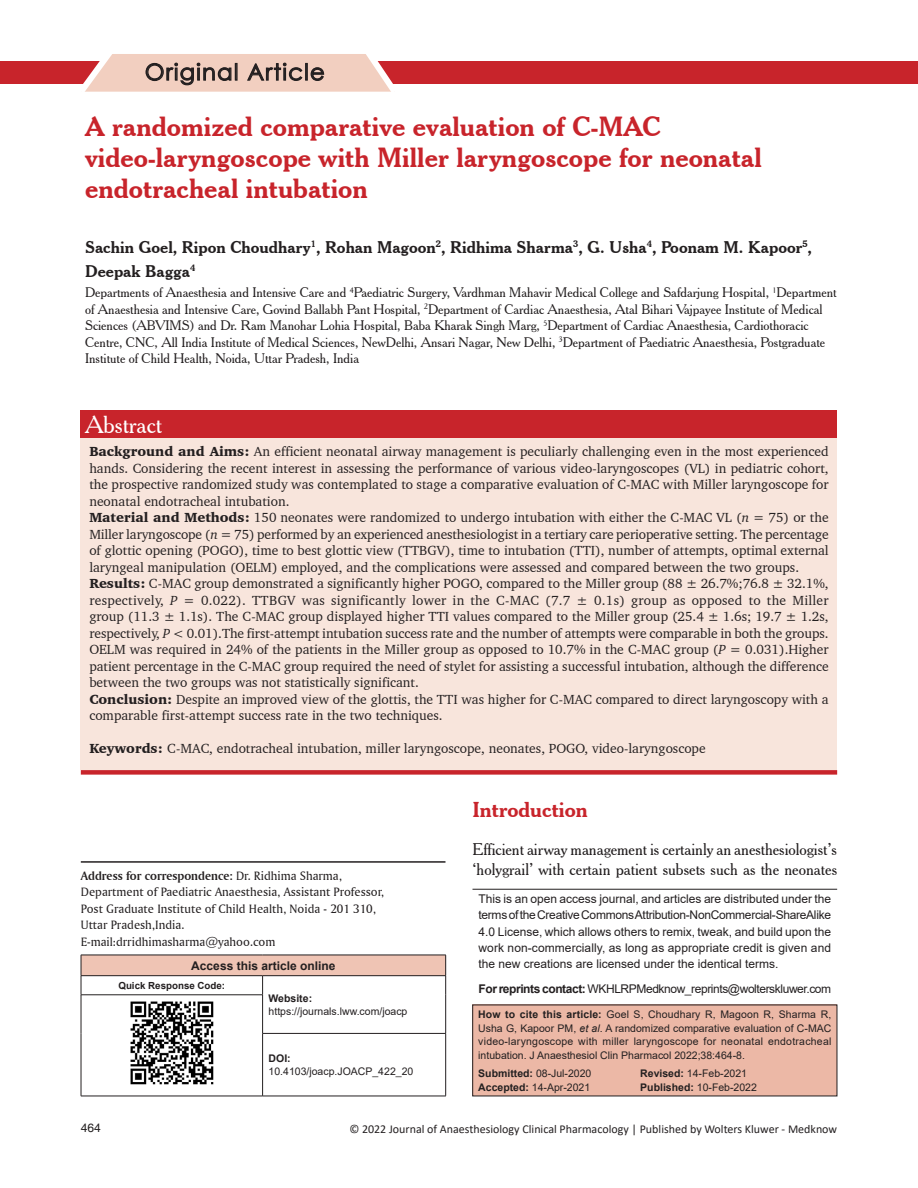
<style>
.page{position:relative;width:918px;height:1188px;background:#fff}
.page>*{position:absolute;margin:0;border:0;box-sizing:border-box;transform-origin:0 0}
.AT{font:700 27px/30.8px "Cheltenham BT";color:#c8242b}
.ABSH{font:24px "Cheltenham BT";color:#fff}
.AH{font:22.5px "Century Gothic";letter-spacing:.06em;color:#231f20}
.t1{font:700 21px "Cheltenham BT";color:#c8242b}
.TX{font:16.5px/19.5px "Cheltenham BT";letter-spacing:-.005em;color:#231f20}
.AU{font:700 16.5px/24px "Cheltenham BT";color:#231f20}
.ABS{font:13.5px/16.5px "Charter BT";color:#231f20;text-align:justify}
.AFF{font:13.5px/16.5px "Cheltenham BT";color:#231f20}
.KWD{font:13.5px "Charter BT";color:#231f20}
.ADD{font:12.75px/16.5px "Amerigo BT Roman A";color:#231f20}
.C{font:12px/16.2px "Arial";color:#231f20;text-align:justify}
.t2{font:12px "Calibri";color:#231f20}
.C-2{font:12px "Arial";letter-spacing:-.035em;color:#231f20}
.AAO{font:700 12px "Arial";color:#231f20}
.t3{font:12px "Helvetica";color:#231f20}
.HTC{font:10.5px/13.6px "Arial";color:#231f20;text-align:justify}
.HIS{font:10.5px "Arial";color:#231f20}
.Web{font:10.5px/13.5px "Arial";color:#231f20}
.QRC{font:700 9.75px "Arial";color:#231f20}
.s1{font-weight:900}
.s2{font-style:italic}
.s3{font-family:"Amerigo BT Bold A"}
.s4{font-weight:700}
</style>
<div class="page">
<hr style="left:81px;top:861px;width:364px;height:2px;background:#231f20">
<div style="left:81px;top:955px;width:365px;height:21px;background:#efc4b4"></div>
<hr style="left:81px;top:1096px;width:182px;height:1px;background:#231f20">
<hr style="left:81px;top:955px;width:182px;height:1px;background:#231f20">
<hr style="left:263px;top:955px;width:183px;height:1px;background:#231f20">
<hr style="left:81px;top:975px;width:182px;height:1px;background:#231f20">
<svg style="left:81px;top:955px;width:1px;height:40px"></svg>
<hr style="left:263px;top:975px;width:183px;height:1px;background:#231f20">
<svg style="left:445px;top:955px;width:1px;height:40px"></svg>
<hr style="left:445px;top:995px;width:1px;height:38px;background:#231f20">
<hr style="left:81px;top:995px;width:182px;height:1px;background:#231f20">
<hr style="left:81px;top:995px;width:1px;height:38px;background:#231f20">
<hr style="left:81px;top:1033px;width:1px;height:63px;background:#231f20">
<hr style="left:262px;top:1033px;width:184px;height:1px;background:#231f20">
<hr style="left:445px;top:1034px;width:1px;height:62px;background:#231f20">
<hr style="left:263px;top:1096px;width:183px;height:1px;background:#231f20">
<svg style="left:262px;top:976px;width:1px;height:19px"></svg>
<hr style="left:262px;top:995px;width:1px;height:38px;background:#231f20">
<hr style="left:262px;top:1034px;width:1px;height:62px;background:#231f20">
<img style="left:130px;top:1001px;width:84px;height:84px">
<div style="left:81px;top:437px;width:756px;height:333px;background:#f8e5dc"></div>
<div style="left:81px;top:770px;width:756px;height:5px;background:#c8242b"></div>
<div style="left:81px;top:410px;width:756px;height:28px;background:#c8242b"></div>
<div style="left:473px;top:1005px;width:364px;height:91px;background:#ecb8a6"></div>
<div style="left:0;top:61px;width:918px;height:23px;background:#c8242b"></div>
<svg style="left:83px;top:54px;width:310px;height:38px;background:#debcb1"></svg>
<hr style="left:472px;top:889px;width:365px;height:1px;background:#231f20">
<p class="AH" style="left:145px;top:56px;width:181px">Original Article</p>
<p class="AT" style="left:85px;top:111px;width:678px">A randomized comparative evaluation of C‑MAC video‑laryngoscope with Miller laryngoscope for neonatal endotracheal intubation</p>
<p class="AU" style="left:85px;top:234px;width:729px">Sachin Goel, Ripon Choudhary<sup>1</sup>, Rohan Magoon<sup>2</sup>, Ridhima Sharma<sup>3</sup>, G. Usha<sup>4</sup>, Poonam M. Kapoor<sup>5</sup>,<br>Deepak Bagga<sup>4</sup></p>
<p class="AFF" style="left:85px;top:284px;width:753px">Departments of Anaesthesia and Intensive Care and <sup>4</sup>Paediatric Surgery, Vardhman Mahavir Medical College and Safdarjung Hospital, <sup>1</sup>Department of Anaesthesia and Intensive Care, Govind Ballabh Pant Hospital, <sup>2</sup>Department of Cardiac Anaesthesia, Atal Bihari Vajpayee Institute of Medical Sciences (ABVIMS) and Dr. Ram Manohar Lohia Hospital, Baba Kharak Singh Marg, <sup>5</sup>Department of Cardiac Anaesthesia, Cardiothoracic Centre, CNC, All India Institute of Medical Sciences, NewDelhi, Ansari Nagar, New Delhi, <sup>3</sup>Department of Paediatric Anaesthesia, Postgraduate Institute of Child Health, Noida, Uttar Pradesh, India</p>
<p class="ABSH" style="left:85px;top:410px;width:78px">Abstract</p>
<p class="ABS" style="left:89px;top:443px;width:741px"><span class="s1">Background and Aims:</span> An efficient neonatal airway management is peculiarly challenging even in the most experienced hands. Considering the recent interest in assessing the performance of various video‑laryngoscopes (VL) in pediatric cohort, the prospective randomized study was contemplated to stage a comparative evaluation of C‑MAC with Miller laryngoscope for neonatal endotracheal intubation.</p>
<p class="ABS" style="left:89px;top:509px;width:741px"><span class="s1">Material and Methods:</span> 150 neonates were randomized to undergo intubation with either the C‑MAC VL (<span class="s2">n</span> = 75) or the Miller laryngoscope (<span class="s2">n</span> = 75) performed by an experienced anesthesiologist in a tertiary care perioperative setting. The percentage of glottic opening (POGO), time to best glottic view (TTBGV), time to intubation (TTI), number of attempts, optimal external laryngeal manipulation (OELM) employed, and the complications were assessed and compared between the two groups.</p>
<p class="ABS" style="left:89px;top:575px;width:741px"><span class="s1">Results:</span> C‑MAC group demonstrated a significantly higher POGO, compared to the Miller group (88 ± 26.7%;76.8 ± 32.1%, respectively, <span class="s2">P</span> = 0.022). TTBGV was significantly lower in the C‑MAC (7.7 ± 0.1s) group as opposed to the Miller group (11.3 ± 1.1s). The C‑MAC group displayed higher TTI values compared to the Miller group (25.4 ± 1.6s; 19.7 ± 1.2s, respectively, <span class="s2">P</span> &lt; 0.01).The first‑attempt intubation success rate and the number of attempts were comparable in both the groups.<br>OELM was required in 24% of the patients in the Miller group as opposed to 10.7% in the C‑MAC group (<span class="s2">P</span> = 0.031).Higher patient percentage in the C‑MAC group required the need of stylet for assisting a successful intubation, although the difference between the two groups was not statistically significant.</p>
<p class="ABS" style="left:89px;top:690px;width:741px"><span class="s1">Conclusion:</span> Despite an improved view of the glottis, the TTI was higher for C‑MAC compared to direct laryngoscopy with a comparable first‑attempt success rate in the two techniques.</p>
<p class="KWD" style="left:89px;top:740px;width:618px"><span class="s1">Keywords:</span> C‑MAC, endotracheal intubation, miller laryngoscope, neonates, POGO, video‑laryngoscope</p>
<p class="ADD" style="left:81px;top:867px;width:305px"><span class="s3">Address for correspondence:</span> Dr. Ridhima Sharma, Department of Paediatric Anaesthesia, Assistant Professor, Post Graduate Institute of Child Health, Noida - 201 310, Uttar Pradesh,India.<br>E-mail:drridhimasharma@yahoo.com</p>
<p class="AAO" style="left:191px;top:957px;width:146px">Access this article online</p>
<p class="QRC" style="left:118px;top:978px;width:108px">Quick Response Code:</p>
<p class="Web" style="left:269px;top:991px;width:140px"><span class="s4">Website: </span>https://journals.lww.com/joacp</p>
<p class="Web" style="left:269px;top:1051px;width:146px"><span class="s4">DOI:<br></span>10.4103/joacp.JOACP_422_20</p>
<h1 class="t1" style="left:472px;top:796px;width:117px">Introduction</h1>
<p class="TX" style="left:472px;top:840px;width:366px">Efficient airway management is certainly an anesthesiologist’s ‘holygrail’ with certain patient subsets such as the neonates</p>
<p class="C" style="left:478px;top:891px;width:354px">This is an open access journal, and articles are distributed under the terms of the Creative Commons Attribution‑NonCommercial‑ShareAlike 4.0 License, which allows others to remix, tweak, and build upon the work non‑commercially, as long as appropriate credit is given and the new creations are licensed under the identical terms.</p>
<p class="C-2" style="left:478px;top:980px;width:354px"><span class="s4">For reprints contact:</span> WKHLRPMedknow_reprints@wolterskluwer.com</p>
<p class="HTC" style="left:478px;top:1007px;width:355px"><span class="s4">How to cite this article:</span> Goel S, Choudhary R, Magoon R, Sharma R, Usha G, Kapoor PM, <span class="s2">et al</span>. A randomized comparative evaluation of C‑MAC video‑laryngoscope with miller laryngoscope for neonatal endotracheal intubation. J Anaesthesiol Clin Pharmacol 2022;38:464-8.</p>
<p class="HIS" style="left:478px;top:1066px;width:115px"><span class="s4">Submitted:</span> 08‑Jul‑2020</p>
<p class="HIS" style="left:640px;top:1066px;width:108px"><span class="s4">Revised:</span> 14-Feb-2021</p>
<p class="HIS" style="left:478px;top:1080px;width:114px"><span class="s4">Accepted:</span> 14-Apr-2021</p>
<p class="HIS" style="left:640px;top:1080px;width:118px"><span class="s4">Published:</span> 10-Feb-2022</p>
<p class="t3" style="left:81px;top:1121px;width:22px">464</p>
<p class="t2" style="left:349px;top:1120px;width:489px">© 2022 Journal of Anaesthesiology Clinical Pharmacology | Published by Wolters Kluwer - Medknow</p>
</div>
